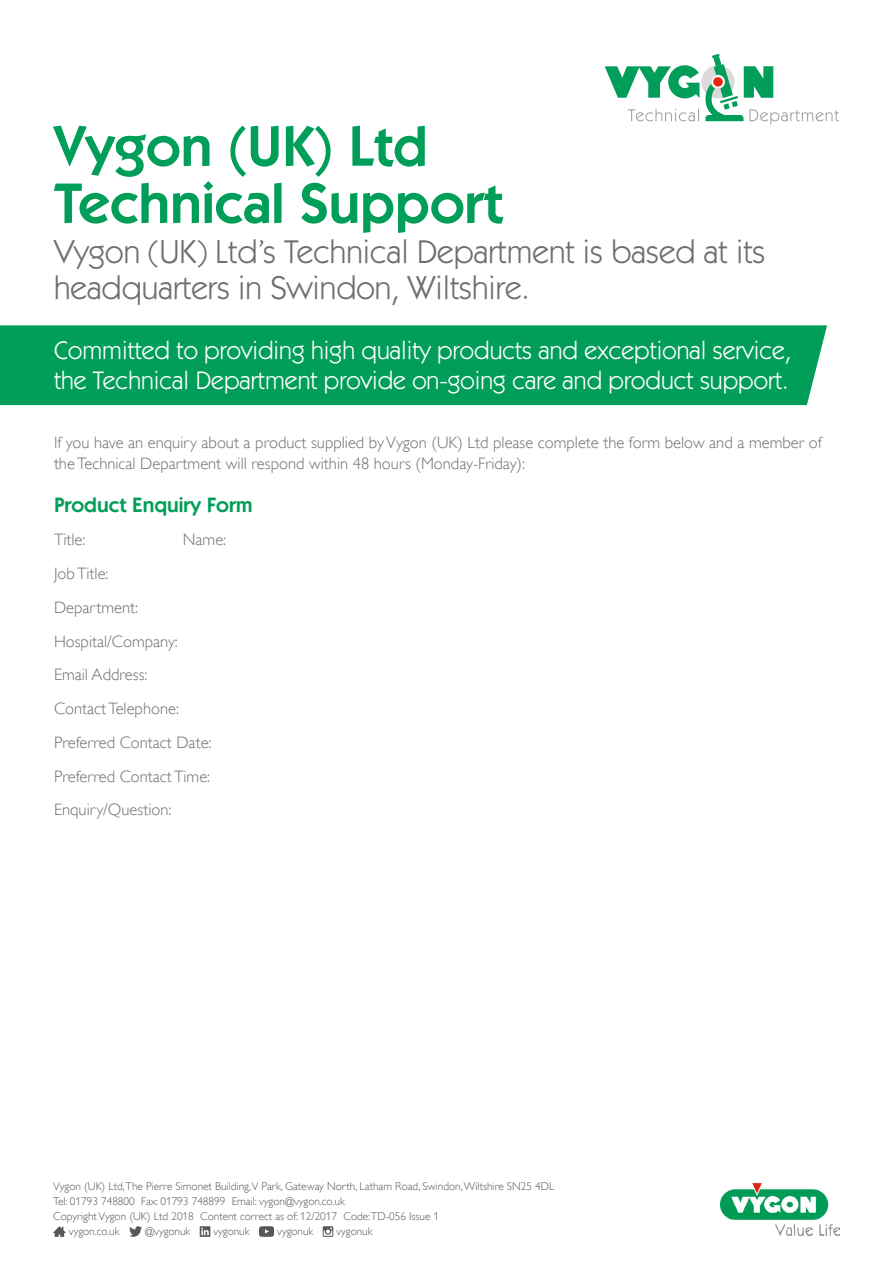
<style>
.page{position:relative;width:893px;height:1263px;background:#fff}
.page>*{position:absolute;margin:0;border:0;box-sizing:border-box;transform-origin:0 0}
.t1{font:600 57px/57px "ITC Kabel Std";color:#009e59}
.t2{font:33px/36px "ITC Kabel Std";color:#706f6f}
.t3{font:25.5px/30px "ITC Kabel Std";color:#fff}
.t4{font:600 21px "ITC Kabel Std";color:#009e59}
.t5{font:300 16.5px/33.8px "Gill Alt One";color:#706f6f}
.t6{font:300 11.25px "Gill Alt One";color:#575756}
</style>
<div class="page">
<div style="left:0;top:325px;width:827px;height:80px;background:#009e59"></div>
<svg style="left:605px;top:54px;width:234px;height:70px"></svg>
<img style="left:720px;top:1183px;width:120px;height:52px">
<svg style="left:53px;top:1226px;width:13px;height:11px"></svg>
<svg style="left:129px;top:1226px;width:13px;height:11px"></svg>
<svg style="left:200px;top:1226px;width:10px;height:11px"></svg>
<svg style="left:259px;top:1226px;width:15px;height:11px"></svg>
<svg style="left:323px;top:1226px;width:10px;height:11px"></svg>
<h1 class="t1" style="left:54px;top:118px;width:450px">Vygon (UK) Ltd<br>Technical Support</h1>
<h2 class="t2" style="left:54px;top:234px;width:713px">Vygon (UK) Ltd’s Technical Department is based at its headquarters in Swindon, Wiltshire.</h2>
<h3 class="t3" style="left:54px;top:335px;width:739px">Committed to providing high quality products and exceptional service, the Technical Department provide on-going care and product support.</h3>
<p class="t5" style="left:54px;top:432px;width:769px;line-height:21px">If you have an enquiry about a product supplied by Vygon (UK) Ltd please complete the form below and a member of the Technical Department will respond within 48 hours (Monday-Friday):</p>
<p class="t4" style="left:54px;top:492px;width:200px">Product Enquiry Form</p>
<p class="t5" style="left:54px;top:523px;width:33px">Title:</p>
<p class="t5" style="left:183px;top:523px;width:45px">Name:</p>
<p class="t5" style="left:54px;top:557px;width:159px">Job Title:<br>Department:<br>Hospital/Company:<br>Email Address:<br>Contact Telephone:<br>Preferred Contact Date:<br>Preferred Contact Time:<br>Enquiry/Question:</p>
<p class="t6" style="left:53px;top:1180px;width:503px">Vygon (UK) Ltd,The Pierre Simonet Building,V Park, Gateway North, Latham Road, Swindon, Wiltshire SN25 4DL</p>
<p class="t6" style="left:53px;top:1195px;width:293px">Tel: 01793 748800 Fax: 01793 748899 Email: vygon@vygon.co.uk</p>
<p class="t6" style="left:53px;top:1210px;width:387px">Copyright Vygon (UK) Ltd 2018 Content correct as of: 12/2017 Code:TD-056 Issue 1</p>
<p class="t6" style="left:69px;top:1225px;width:52px">vygon.co.uk</p>
<p class="t6" style="left:145px;top:1225px;width:47px">@vygonuk</p>
<p class="t6" style="left:213px;top:1225px;width:38px">vygonuk</p>
<p class="t6" style="left:277px;top:1225px;width:38px">vygonuk</p>
<p class="t6" style="left:336px;top:1225px;width:38px">vygonuk</p>
</div>
